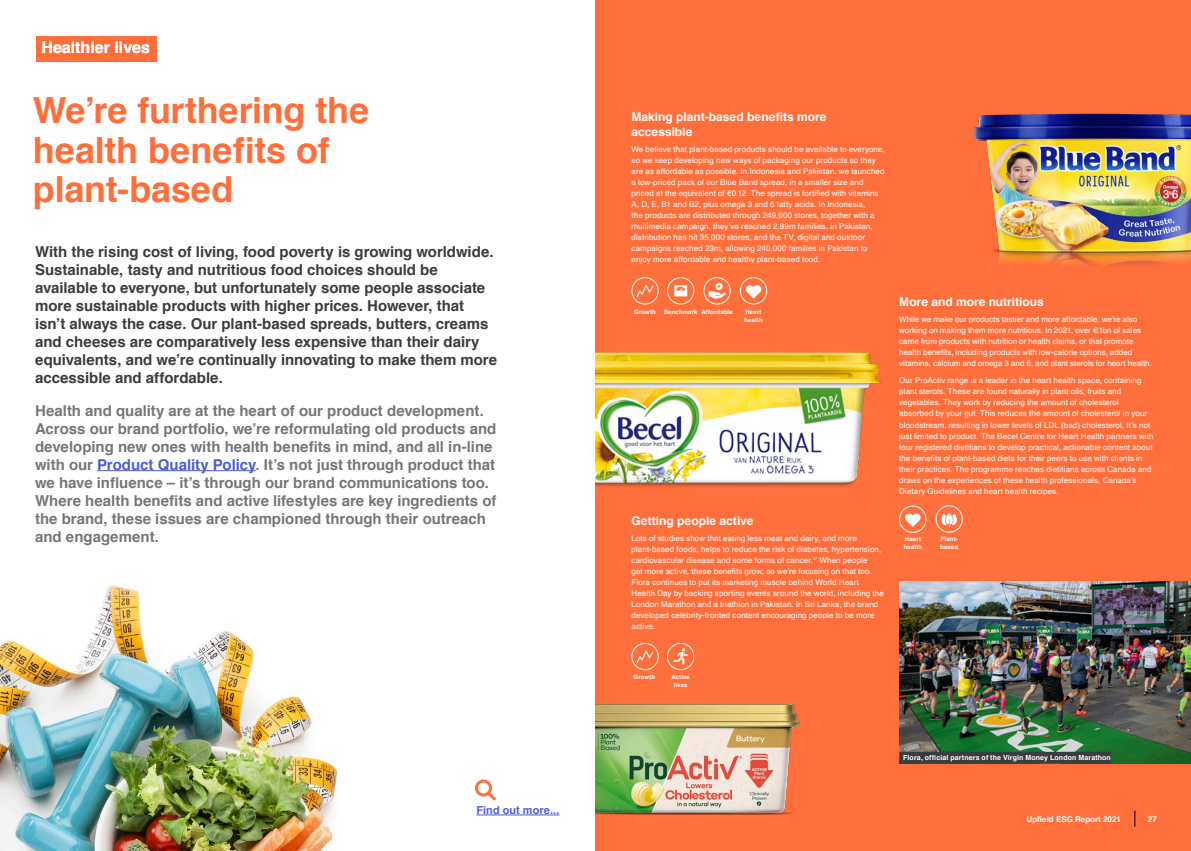
<style>
.page{position:relative;width:1191px;height:851px;background:#fff}
.page>*{position:absolute;margin:0;border:0;box-sizing:border-box;transform-origin:0 0}
.t1{font:700 36px/39px "Helvetica";letter-spacing:-.005em;color:#ff6f3c}
.t2{font:700 16px "Helvetica";color:#fff}
.t3{font:700 15px/18px "Helvetica";color:#393d3f}
.t4{font:700 15px/18px "Helvetica";color:#747779}
.t5{font:700 12px/15px "Helvetica";color:#fff}
.t6{font:700 11px "Helvetica";color:#4f5cd6}
.t7{font:8px/11px "Helvetica";letter-spacing:.01em;color:#fff}
.t8{font:700 8px "Helvetica";color:#fff}
.t9{font:700 7px "Helvetica";letter-spacing:.02em;color:#fff}
.t10{font:700 6px/8px "Helvetica";letter-spacing:.025em;color:#fff}
.s1{color:#4f5cd6}
.s2{font-family:"Helvetica LT Std"}
</style>
<div class="page">
<img style="left:0;top:584px;width:338px;height:266px">
<div style="left:595px;top:0;width:596px;height:850px;background:#ff6f3c"></div>
<svg style="left:1134px;top:810px;width:1px;height:16px"></svg>
<img style="left:899px;top:581px;width:292px;height:182px">
<img style="left:974px;top:113px;width:217px;height:153px">
<img style="left:595px;top:352px;width:286px;height:135px">
<div style="left:899px;top:751px;width:212px;height:12px;background:#393d3f"></div>
<div style="left:36px;top:36px;width:121px;height:25px;background:#ff6f3c"></div>
<hr style="left:97px;top:470px;width:159px;height:1px;background:#4f5cd6">
<hr style="left:476px;top:814px;width:83px;height:1px;background:#4f5cd6">
<div style="left:475px;top:779px;width:17px;height:17px;border:3px solid #ff6f3c;border-radius:50%"></div>
<svg style="left:484px;top:788px;width:13px;height:13px"></svg>
<svg style="left:636px;top:284px;width:17px;height:13px"></svg>
<div style="left:631px;top:277px;width:27px;height:27px;border:1px solid #fff;border-radius:50%"></div>
<svg style="left:636px;top:650px;width:17px;height:13px"></svg>
<div style="left:631px;top:643px;width:27px;height:27px;border:1px solid #fff;border-radius:50%"></div>
<div style="left:740px;top:277px;width:27px;height:27px;border:1px solid #fff;border-radius:50%"></div>
<svg style="left:745px;top:285px;width:17px;height:13px"></svg>
<div style="left:899px;top:505px;width:27px;height:27px;border:1px solid #fff;border-radius:50%"></div>
<svg style="left:905px;top:513px;width:16px;height:14px"></svg>
<div style="left:667px;top:277px;width:27px;height:27px;border:1px solid #fff;border-radius:50%"></div>
<svg style="left:674px;top:285px;width:13px;height:11px"></svg>
<div style="left:703px;top:277px;width:27px;height:27px;border:1px solid #fff;border-radius:50%"></div>
<svg style="left:708px;top:283px;width:17px;height:16px"></svg>
<div style="left:667px;top:643px;width:27px;height:27px;border:1px solid #fff;border-radius:50%"></div>
<svg style="left:673px;top:648px;width:15px;height:17px"></svg>
<svg style="left:941px;top:512px;width:16px;height:15px"></svg>
<div style="left:935px;top:505px;width:27px;height:27px;border:1px solid #fff;border-radius:50%"></div>
<img style="left:595px;top:704px;width:205px;height:110px">
<p class="t2" style="left:41px;top:34px;width:110px">Healthier lives</p>
<p class="t1" style="left:33px;top:92px;width:338px">We’re furthering the health benefits of plant-based</p>
<p class="t3" style="left:35px;top:243px;width:463px">With the rising cost of living, food poverty is growing worldwide.<br>Sustainable, tasty and nutritious food choices should be available to everyone, but unfortunately some people associate more sustainable products with higher prices. However, that isn’t always the case. Our plant-based spreads, butters, creams and cheeses are comparatively less expensive than their dairy equivalents, and we’re continually innovating to make them more accessible and affordable.</p>
<p class="t4" style="left:35px;top:401px;width:463px">Health and quality are at the heart of our product development.<br>Across our brand portfolio, we’re reformulating old products and developing new ones with health benefits in mind, and all in-line with our <span class="s1">Product Quality Policy</span>. It’s not just through product that we have influence – it’s through our brand communications too.<br>Where health benefits and active lifestyles are key ingredients of the brand, these issues are championed through their outreach and engagement.</p>
<p class="t6" style="left:476px;top:801px;width:84px">Find out more...</p>
<p class="t5" style="left:631px;top:110px;width:196px">Making plant-based benefits more accessible</p>
<p class="t7" style="left:631px;top:144px;width:255px">We believe that plant-based products should be available to everyone, so we keep developing new ways of packaging our products so they are as affordable as possible. In Indonesia and Pakistan, we launched a low-priced pack of our Blue Band spread, in a smaller size and priced at the equivalent of <span class="s2">€</span>0.12. The spread is fortified with vitamins A, D, E, B1 and B2, plus omega 3 and 6 fatty acids. In Indonesia,<br>the products are distributed through 249,000 stores, together with a multimedia campaign, they’ve reached 2.89m families. In Pakistan, distribution has hit 35,000 stores, and the TV, digital and outdoor campaigns reached 23m, allowing 240,000 families in Pakistan to enjoy more affordable and healthy plant-based food.</p>
<p class="t10" style="left:634px;top:308px;width:23px">Growth</p>
<p class="t10" style="left:663px;top:308px;width:35px">Benchmark</p>
<p class="t10" style="left:744px;top:308px;width:20px">Heart health</p>
<p class="t10" style="left:701px;top:308px;width:33px">Affordable</p>
<p class="t5" style="left:631px;top:513px;width:123px">Getting people active</p>
<p class="t7" style="left:631px;top:532px;width:254px">Lots of studies show that eating less meat and dairy, and more plant-based foods, helps to reduce the risk of diabetes, hypertension, cardiovascular disease and some forms of cancer.<sup>17</sup> When people<br>get more active, these benefits grow, so we’re focusing on that too.<br>Flora continues to put its marketing muscle behind World Heart Health Day by backing sporting events around the world, including the London Marathon and a triathlon in Pakistan. In Sri Lanka, the brand developed celebrity-fronted content encouraging people to be more active.</p>
<p class="t5" style="left:899px;top:295px;width:146px">More and more nutritious</p>
<p class="t7" style="left:899px;top:314px;width:254px">While we make our products tastier and more affordable, we’re also working on making them more nutritious. In 2021, over €1bn of sales came from products with nutrition or health claims, or that promote health benefits, including products with low-calorie options, added vitamins, calcium and omega 3 and 6, and plant sterols for heart health.</p>
<p class="t7" style="left:899px;top:375px;width:256px">Our ProActiv range is a leader in the heart health space, containing plant sterols. These are found naturally in plant oils, fruits and vegetables. They work by reducing the amount of cholesterol absorbed by your gut. This reduces the amount of cholesterol in your bloodstream, resulting in lower levels of LDL (bad) cholesterol. It’s not just limited to product. The Becel Centre for Heart Health partners with four registered dietitians to develop practical, actionable content about the benefits of plant-based diets for their peers to use with clients in their practices. The programme reaches dietitians across Canada and draws on the experiences of these health professionals, Canada’s Dietary Guidelines and heart health recipes.</p>
<p class="t10" style="left:903px;top:535px;width:20px">Heart health</p>
<p class="t10" style="left:940px;top:535px;width:20px">Plant&shy;based</p>
<p class="t10" style="left:633px;top:673px;width:23px">Growth</p>
<p class="t10" style="left:671px;top:673px;width:20px;text-align:center">Active lives</p>
<p class="t9" style="left:903px;top:751px;width:209px">Flora, official partners of the Virgin Money London Marathon</p>
<p class="t8" style="left:1026px;top:812px;width:96px">Upfield ESG Report 2021</p>
<p class="t8" style="left:1148px;top:812px;width:10px">27</p>
</div>
